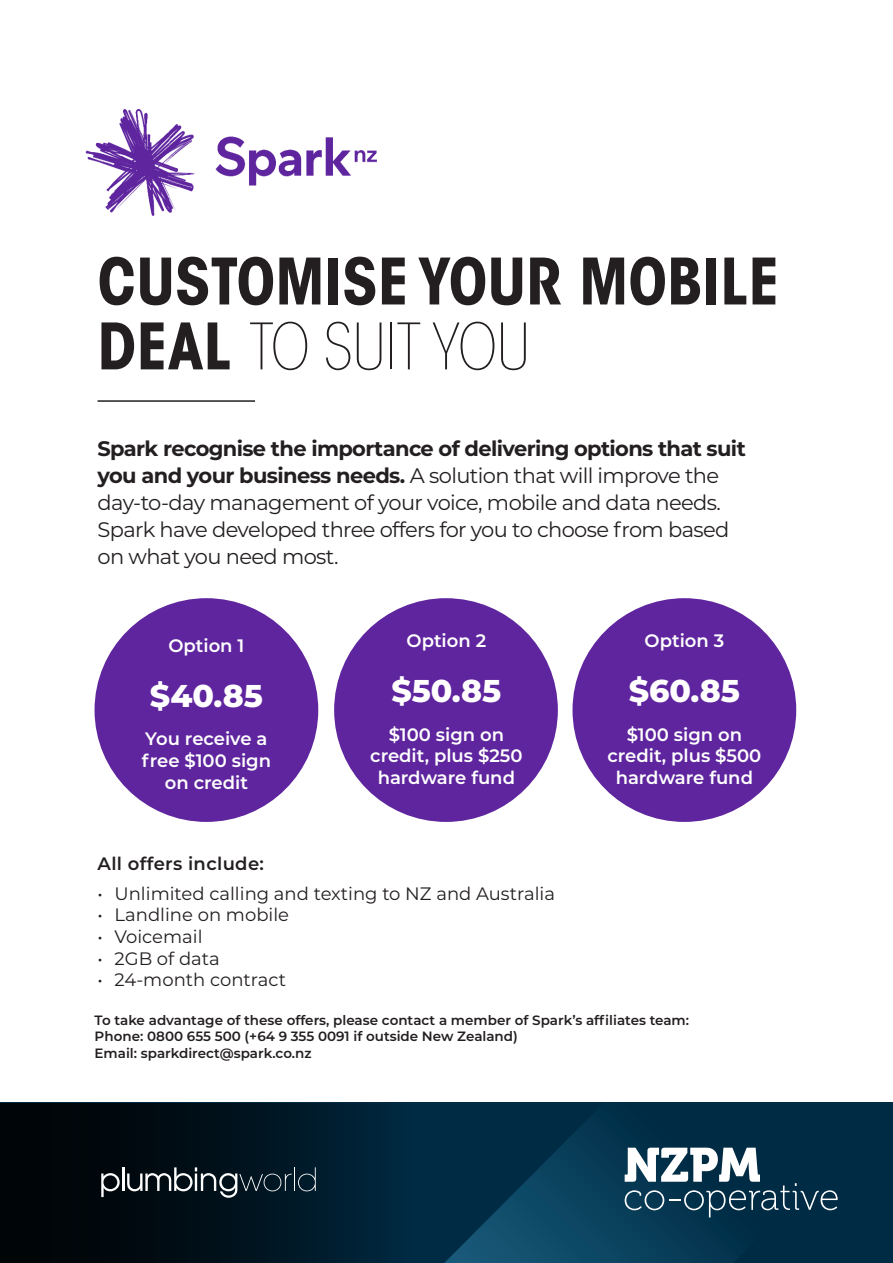
<style>
.page{position:relative;width:893px;height:1263px;background:#fff}
.page>*{position:absolute;margin:0;border:0;box-sizing:border-box;transform-origin:0 0}
.t1{font:700 condensed 63.45px/64.9px "ITC Avant Garde Std";color:#231f20}
.t2{font:800 31.5px "Montserrat";color:#fff}
.Heading_Reg{font:21px/27px "Montserrat";letter-spacing:-.03em;color:#231f20}
.t3{font:600 18px/21.6px "Montserrat";color:#fff;text-align:center}
.t4{font:18px "Montserrat";color:#231f20}
.Heading_Reg-2{font:600 18px "Montserrat";letter-spacing:.02em;color:#231f20}
.t5{font:600 13.5px "Montserrat";color:#231f20}
.s1{font-weight:200}
.s2{font-weight:700}
</style>
<div class="page">
<div style="left:0;top:1102px;width:893px;height:161px;background:#002b44"></div>
<div style="left:0;top:1103px;width:423px;height:160px;background:linear-gradient(to right,#000,#00273d)"></div>
<svg style="left:444px;top:1118px;width:312px;height:145px"></svg>
<svg style="left:101px;top:1173px;width:19px;height:24px"></svg>
<hr style="left:122px;top:1167px;width:2px;height:24px;background:#fff">
<svg style="left:127px;top:1167px;width:189px;height:31px;background:#293841"></svg>
<svg style="left:625px;top:1148px;width:213px;height:69px"></svg>
<hr style="left:98px;top:400px;width:157px;height:2px;background:#231f20">
<img style="left:85px;top:109px;width:292px;height:107px">
<div style="left:95px;top:598px;width:223px;height:224px;background:#5f259e;border-radius:50%"></div>
<div style="left:334px;top:598px;width:224px;height:224px;background:#5f259e;border-radius:50%"></div>
<div style="left:572px;top:598px;width:224px;height:224px;background:#5f259e;border-radius:50%"></div>
<p class="t1" style="left:98px;top:248px;width:684px">CUSTOMISE YOUR MOBILE<br>DEAL <span class="s1">TO SUIT YOU</span></p>
<p class="Heading_Reg" style="left:98px;top:434px;width:650px"><span class="s2">Spark recognise the importance of delivering options that suit you and your business needs.</span> A solution that will improve the day-to-day management of your voice, mobile and data needs.<br>Spark have developed three offers for you to choose from based on what you need most.</p>
<p class="t3" style="left:168px;top:634px;width:78px">Option 1</p>
<p class="t2" style="left:150px;top:672px;width:115px">$40.85</p>
<p class="t3" style="left:142px;top:727px;width:131px">You receive a free $100 sign on credit</p>
<p class="t3" style="left:406px;top:629px;width:81px">Option 2</p>
<p class="t2" style="left:391px;top:668px;width:112px">$50.85</p>
<p class="t3" style="left:370px;top:723px;width:154px">$100 sign on credit, plus $250 hardware fund</p>
<p class="Heading_Reg-2" style="left:98px;top:850px;width:168px">All offers include:</p>
<p class="t4" style="left:98px;top:881px;width:459px">• Unlimited calling and texting to NZ and Australia</p>
<p class="t4" style="left:98px;top:903px;width:193px">• Landline on mobile</p>
<p class="t4" style="left:98px;top:924px;width:106px">• Voicemail</p>
<p class="t4" style="left:98px;top:946px;width:124px">• 2GB of data</p>
<p class="t4" style="left:98px;top:967px;width:190px">• 24-month contract</p>
<p class="t3" style="left:644px;top:629px;width:81px">Option 3</p>
<p class="t2" style="left:629px;top:668px;width:113px">$60.85</p>
<p class="t3" style="left:607px;top:723px;width:155px">$100 sign on credit, plus $500 hardware fund</p>
<p class="t5" style="left:95px;top:1011px;width:596px">To take advantage of these offers, please contact a member of Spark’s affiliates team:</p>
<p class="t5" style="left:95px;top:1027px;width:425px">Phone: 0800 655 500 (+64 9 355 0091 if outside New Zealand)</p>
<p class="t5" style="left:95px;top:1043px;width:219px">Email: sparkdirect@spark.co.nz</p>
</div>
